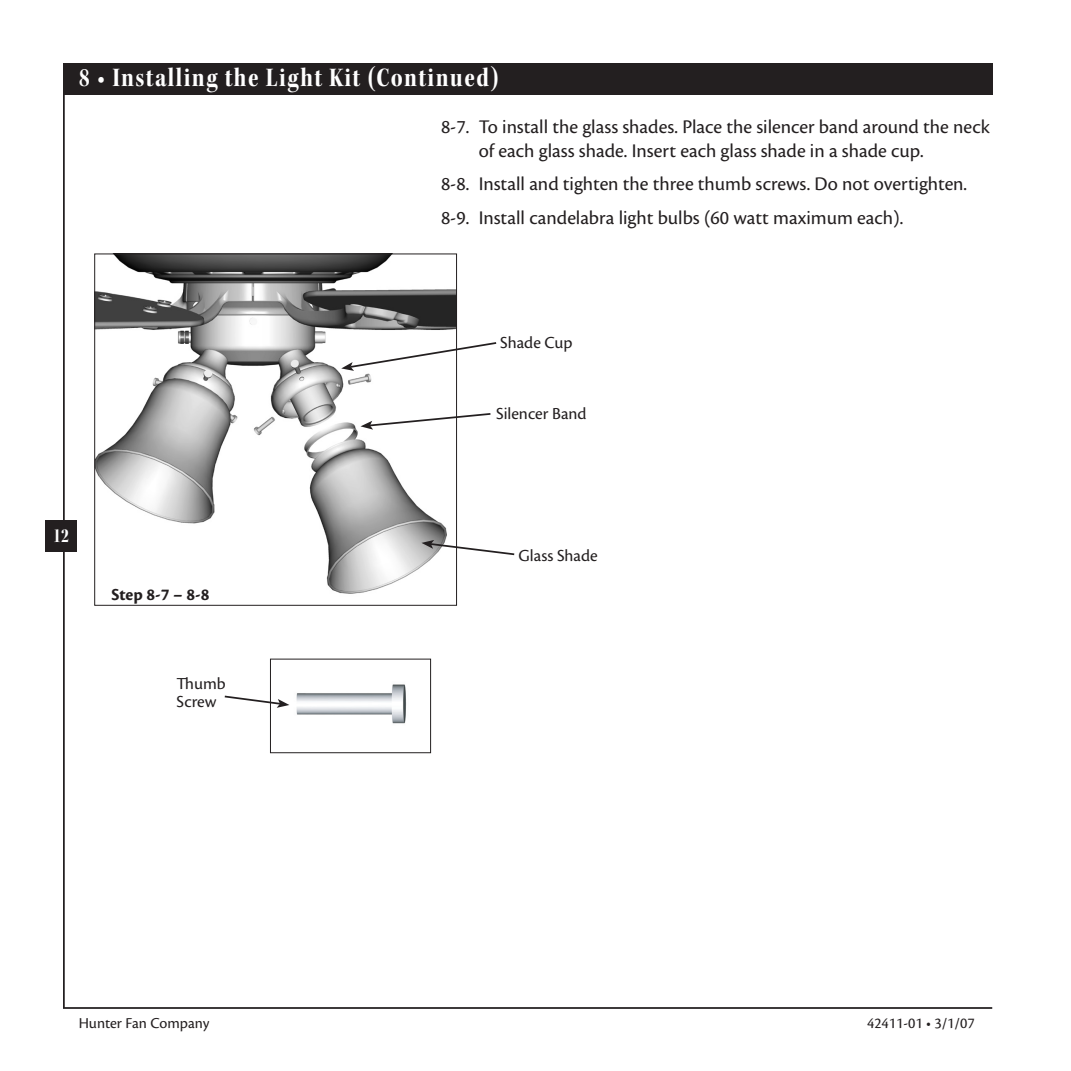
<style>
.page{position:relative;width:1071px;height:1071px;background:#fff}
.page>*{position:absolute;margin:0;border:0;box-sizing:border-box;transform-origin:0 0}
.t1{font:28px "Kepler Std Bold Cn Subh";letter-spacing:.055em;color:#fff}
.t2{font:21px "Kepler Std Bold Cn Disp";color:#fff}
.Bullet_for_step_sub{font:20.12px/24.2px "Cronos Pro";color:#231f20}
.Caption{font:17.5px "Cronos Pro";color:#231f20}
.Caption-2{font:700 17.5px "Cronos Pro";color:#231f20}
.t3{font:15.75px "Cronos Pro";color:#231f20}
</style>
<div class="page">
<div style="left:63px;top:63px;width:929px;height:31px;background:#231f20"></div>
<hr style="left:63px;top:63px;width:2px;height:945px;background:#231f20">
<hr style="left:63px;top:1007px;width:929px;height:2px;background:#231f20">
<div style="left:45px;top:520px;width:32px;height:31px;background:#231f20"></div>
<img style="left:97px;top:256px;width:358px;height:338px">
<div style="left:95px;top:254px;width:362px;height:351px;border:1px solid #231f20"></div>
<svg style="left:341px;top:341px;width:156px;height:30px"></svg>
<svg style="left:360px;top:412px;width:131px;height:18px"></svg>
<svg style="left:421px;top:540px;width:94px;height:16px"></svg>
<img style="left:289px;top:684px;width:117px;height:40px">
<div style="left:270px;top:659px;width:161px;height:94px;border:1px solid #231f20"></div>
<svg style="left:224px;top:695px;width:65px;height:13px"></svg>
<p class="t1" style="left:79px;top:62px;width:422px">8 • Installing the Light Kit (Continued)</p>
<p class="Bullet_for_step_sub" style="left:479px;top:114px;width:513px;text-indent:-38px">8-7. To install the glass shades. Place the silencer band around the neck of each glass shade. Insert each glass shade in a shade cup.</p>
<p class="Bullet_for_step_sub" style="left:441px;top:172px;width:528px">8-8. Install and tighten the three thumb screws. Do not overtighten.</p>
<p class="Bullet_for_step_sub" style="left:441px;top:206px;width:464px">8-9. Install candelabra light bulbs (60 watt maximum each).</p>
<p class="Caption" style="left:500px;top:332px;width:74px">Shade Cup</p>
<p class="Caption" style="left:496px;top:404px;width:92px">Silencer Band</p>
<p class="t2" style="left:53px;top:524px;width:16px">12</p>
<p class="Caption-2" style="left:111px;top:585px;width:100px">Step 8-7 – 8-8</p>
<p class="Caption" style="left:177px;top:674px;width:51px">Thumb</p>
<p class="Caption" style="left:177px;top:691px;width:41px">Screw</p>
<p class="Caption" style="left:519px;top:545px;width:81px">Glass Shade</p>
<p class="t3" style="left:79px;top:1014px;width:132px">Hunter Fan Company</p>
<p class="t3" style="left:867px;top:1014px;width:109px">42411-01 • 3/1/07</p>
</div>
